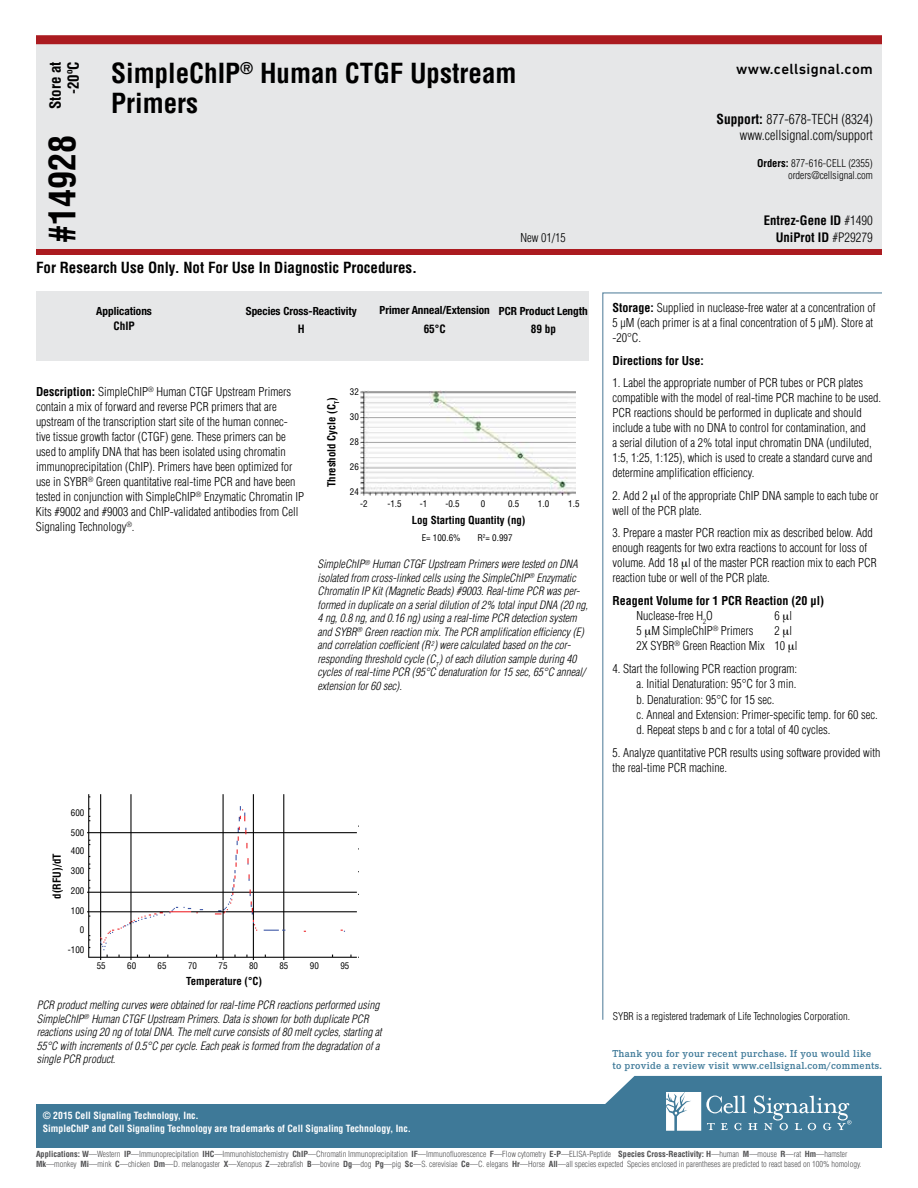
<style>
.page{position:relative;width:918px;height:1188px;background:#fff}
.page>*{position:absolute;margin:0;border:0;box-sizing:border-box;transform-origin:0 0}
.t1{font:700 condensed 36px "Helvetica";color:#000}
.t2{font:700 condensed 27px/30px "Helvetica";color:#000}
.t3{font:700 condensed 15px/18px "Helvetica";color:#000;text-align:right}
.t4{font:500 15px "DIN Next W1 G";letter-spacing:.02em;color:#000}
.t5{font:300 condensed 13.5px/16.2px "Helvetica";color:#000;text-align:right}
.t6{font:700 condensed 12.75px "Helvetica";color:#000}
.t7{font:300 condensed 12px/15px "Helvetica";color:#000}
.t8{font:700 condensed 12px/15.3px "Helvetica";color:#000}
.t9{font:italic 300 condensed 11.25px/13.5px "Helvetica";color:#000}
.t10{font:700 condensed 11.25px "Helvetica Neue LTW1 G";color:#000}
.t11{font:700 condensed 11.25px "Helvetica";color:#000}
.t12{font:700 condensed 10.8px "Helvetica";color:#000}
.t13{font:300 condensed 10.5px/12.6px "Helvetica";color:#000;text-align:right}
.t14{font:600 10.5px/12px "Corporate E Pro";letter-spacing:.025em;color:#3e7998}
.t15{font:700 condensed 9.75px "Helvetica";color:#fff}
.t16{font:condensed 9px "Helvetica";color:#000}
.t17{font:300 condensed 8.25px/9.9px "Helvetica";color:#4d4d4f}
.s1{font-weight:700}
.s2{font-weight:300}
</style>
<div class="page">
<div style="left:36px;top:43px;width:846px;height:210px;background:#e6e7e8"></div>
<div style="left:36px;top:249px;width:846px;height:6px;background:#ab1b20"></div>
<div style="left:36px;top:35px;width:846px;height:9px;background:#ab1b20"></div>
<div style="left:36px;top:1104px;width:846px;height:44px;background:#3e7998"></div>
<svg style="left:605px;top:1076px;width:277px;height:55px"></svg>
<div style="left:36px;top:291px;width:552px;height:70px;background:#e6e7e8"></div>
<svg style="left:602px;top:292px;width:280px;height:728px"></svg>
<img style="left:87px;top:794px;width:270px;height:165px">
<img style="left:360px;top:390px;width:215px;height:106px">
<svg style="left:651px;top:494px;width:6px;height:8px"></svg>
<svg style="left:682px;top:562px;width:6px;height:8px"></svg>
<svg style="left:783px;top:614px;width:6px;height:8px"></svg>
<svg style="left:645px;top:630px;width:6px;height:8px"></svg>
<svg style="left:783px;top:630px;width:6px;height:8px"></svg>
<svg style="left:789px;top:645px;width:6px;height:8px"></svg>
<p class="t3" style="left:46px;top:109px;width:49px;rotate:-90deg">Store at -20ºC</p>
<h1 class="t1" style="left:40px;top:243px;width:109px;rotate:-90deg">#14928</h1>
<h2 class="t2" style="left:111px;top:58px;width:407px">SimpleChIP<sup>®</sup> Human CTGF Upstream<br>Primers</h2>
<p class="t4" style="left:736px;top:60px;width:138px">www.cellsignal.com</p>
<p class="t5" style="left:717px;top:110px;width:158px"><span class="s1">Support:</span> 877-678-TECH (8324) www.cellsignal.com/support</p>
<p class="t13" style="left:757px;top:157px;width:117px"><span class="s1">Orders:</span> 877-616-CELL (2355) orders@cellsignal.com</p>
<p class="t6" style="left:764px;top:213px;width:111px">Entrez-Gene ID <span class="s2">#1490</span></p>
<p class="t7" style="left:520px;top:230px;width:47px">New 01/15</p>
<p class="t6" style="left:776px;top:229px;width:99px">UniProt ID <span class="s2">#P29279</span></p>
<p class="t3" style="left:36px;top:258px;width:383px">For Research Use Only. Not For Use In Diagnostic Procedures.</p>
<p class="t10" style="left:96px;top:304px;width:57px">Applications</p>
<p class="t10" style="left:246px;top:304px;width:112px">Species Cross-Reactivity</p>
<p class="t10" style="left:380px;top:303px;width:210px">Primer Anneal/Extension PCR Product Length</p>
<p class="t11" style="left:113px;top:319px;width:23px">ChIP</p>
<p class="t11" style="left:298px;top:322px;width:8px">H</p>
<p class="t11" style="left:424px;top:322px;width:24px">65°C</p>
<p class="t11" style="left:531px;top:322px;width:27px">89 bp</p>
<p class="t7" style="left:36px;top:384px;width:270px"><span class="s1">Description:</span> SimpleChIP<sup>®</sup> Human CTGF Upstream Primers contain a mix of forward and reverse PCR primers that are upstream of the transcription start site of the human connec&shy;tive tissue growth factor (CTGF) gene. These primers can be used to amplify DNA that has been isolated using chromatin immunoprecipitation (ChIP). Primers have been optimized for use in SYBR<sup>®</sup> Green quantitative real-time PCR and have been tested in conjunction with SimpleChIP<sup>®</sup> Enzymatic Chromatin IP Kits #9002 and #9003 and ChIP-validated antibodies from Cell Signaling Technology<sup>®</sup>.</p>
<p class="t12" style="left:325px;top:487px;width:91px;rotate:-90deg">Threshold Cycle (C<sub>T</sub>)</p>
<p class="t16" style="left:350px;top:386px;width:10px">32</p>
<p class="t16" style="left:350px;top:411px;width:10px">30</p>
<p class="t16" style="left:350px;top:436px;width:10px">28</p>
<p class="t16" style="left:350px;top:461px;width:10px">26</p>
<p class="t16" style="left:350px;top:486px;width:10px">24</p>
<p class="t16" style="left:360px;top:498px;width:9px">-2</p>
<p class="t16" style="left:387px;top:498px;width:16px">-1.5</p>
<p class="t16" style="left:420px;top:498px;width:9px">-1</p>
<p class="t16" style="left:445px;top:498px;width:16px">-0.5</p>
<p class="t16" style="left:481px;top:498px;width:6px">0</p>
<p class="t16" style="left:508px;top:498px;width:13px">0.5</p>
<p class="t16" style="left:538px;top:498px;width:13px">1.0</p>
<p class="t16" style="left:568px;top:498px;width:13px">1.5</p>
<p class="t12" style="left:412px;top:513px;width:115px">Log Starting Quantity (ng)</p>
<p class="t16" style="left:422px;top:532px;width:40px">E= 100.6%</p>
<p class="t16" style="left:477px;top:532px;width:37px">R<sup>2</sup>= 0.997</p>
<p class="t9" style="left:318px;top:558px;width:272px">SimpleChIP<sup>®</sup> Human CTGF Upstream Primers were tested on DNA isolated from cross-linked cells using the SimpleChIP<sup>®</sup> Enzymatic Chromatin IP Kit (Magnetic Beads) #9003. Real-time PCR was per&shy;formed in duplicate on a serial dilution of 2% total input DNA (20 ng, 4 ng, 0.8 ng, and 0.16 ng) using a real-time PCR detection system and SYBR<sup>®</sup> Green reaction mix. The PCR amplification efficiency (E) and correlation coefficient (R <sup>2</sup>) were calculated based on the cor&shy;responding threshold cycle (C<sub>T</sub>) of each dilution sample during 40 cycles of real-time PCR (95°C denaturation for 15 sec, 65°C anneal/ extension for 60 sec).</p>
<p class="t16" style="left:71px;top:807px;width:15px">600</p>
<p class="t12" style="left:50px;top:899px;width:46px;rotate:-90deg">d(RFU)/dT</p>
<p class="t16" style="left:71px;top:827px;width:15px">500</p>
<p class="t16" style="left:71px;top:845px;width:15px">400</p>
<p class="t16" style="left:71px;top:865px;width:15px">300</p>
<p class="t16" style="left:71px;top:885px;width:15px">200</p>
<p class="t16" style="left:71px;top:905px;width:15px">100</p>
<p class="t16" style="left:68px;top:944px;width:18px">-100</p>
<p class="t16" style="left:80px;top:925px;width:6px">0</p>
<p class="t16" style="left:97px;top:960px;width:10px">55</p>
<p class="t16" style="left:127px;top:960px;width:10px">60</p>
<p class="t16" style="left:158px;top:960px;width:10px">65</p>
<p class="t16" style="left:188px;top:960px;width:10px">70</p>
<p class="t16" style="left:219px;top:960px;width:10px">75</p>
<p class="t16" style="left:249px;top:960px;width:10px">80</p>
<p class="t16" style="left:279px;top:960px;width:10px">85</p>
<p class="t16" style="left:310px;top:960px;width:10px">90</p>
<p class="t16" style="left:340px;top:960px;width:10px">95</p>
<p class="t12" style="left:186px;top:975px;width:77px">Temperature (°C)</p>
<p class="t9" style="left:37px;top:998px;width:347px">PCR product melting curves were obtained for real-time PCR reactions performed using SimpleChIP<sup>®</sup> Human CTGF Upstream Primers. Data is shown for both duplicate PCR reactions using 20 ng of total DNA. The melt curve consists of 80 melt cycles, starting at 55°C with increments of 0.5°C per cycle. Each peak is formed from the degradation of a single PCR product.</p>
<p class="t15" style="left:43px;top:1109px;width:158px">© 2015 Cell Signaling Technology, Inc.</p>
<p class="t15" style="left:43px;top:1122px;width:370px">SimpleChIP and Cell Signaling Technology are trademarks of Cell Signaling Technology, Inc.</p>
<p class="t7" style="left:613px;top:300px;width:264px"><span class="s1">Storage:</span> Supplied in nuclease-free water at a concentration of<br>5 µM (each primer is at a final concentration of 5 µM). Store at -20°C.</p>
<p class="t8" style="left:613px;top:352px;width:93px">Directions for Use:</p>
<p class="t7" style="left:613px;top:375px;width:270px">1. Label the appropriate number of PCR tubes or PCR plates compatible with the model of real-time PCR machine to be used.<br>PCR reactions should be performed in duplicate and should include a tube with no DNA to control for contamination, and<br>a serial dilution of a 2% total input chromatin DNA (undiluted, 1:5, 1:25, 1:125), which is used to create a standard curve and determine amplification efficiency.</p>
<p class="t7" style="left:613px;top:488px;width:268px">2. Add 2 l of the appropriate ChIP DNA sample to each tube or well of the PCR plate.</p>
<p class="t7" style="left:613px;top:525px;width:266px">3. Prepare a master PCR reaction mix as described below. Add enough reagents for two extra reactions to account for loss of volume. Add 18 l of the master PCR reaction mix to each PCR reaction tube or well of the PCR plate.</p>
<p class="t8" style="left:637px;top:592px;width:189px;text-indent:-24px">Reagent Volume for 1 PCR Reaction (20 μl)<br><span class="s2">Nuclease-free H</span><sub>2</sub><span class="s2">O</span></p>
<p class="t7" style="left:774px;top:608px;width:19px">6 l</p>
<p class="t7" style="left:636px;top:623px;width:119px">5 M SimpleChIP<sup>®</sup> Primers</p>
<p class="t7" style="left:637px;top:623px;width:162px;text-indent:138px">2 l<br>2X SYBR<sup>®</sup> Green Reaction Mix 10 l</p>
<p class="t7" style="left:637px;top:661px;width:243px;text-indent:-24px">4. Start the following PCR reaction program:<br>a. Initial Denaturation: 95°C for 3 min.<br>b. Denaturation: 95°C for 15 sec.<br>c. Anneal and Extension: Primer-specific temp. for 60 sec. d. Repeat steps b and c for a total of 40 cycles.</p>
<p class="t7" style="left:613px;top:745px;width:269px">5. Analyze quantitative PCR results using software provided with the real-time PCR machine.</p>
<p class="t13" style="left:613px;top:1009px;width:239px">SYBR is a registered trademark of Life Technologies Corporation.</p>
<p class="t14" style="left:612px;top:1047px;width:271px">Thank you for your recent purchase. If you would like to provide a review visit www.cellsignal.com/comments.</p>
<p class="t17" style="left:36px;top:1149px;width:827px"><span class="s1">Applications: W</span>—Western <span class="s1">IP</span>—Immunoprecipitation <span class="s1">IHC</span>—Immunohistochemistry <span class="s1">ChIP</span>—Chromatin Immunoprecipitation <span class="s1">IF</span>—Immunofluorescence <span class="s1">F</span>—Flow cytometry <span class="s1">E-P</span>—ELISA-Peptide <span class="s1">Species Cross-Reactivity: H</span>—human <span class="s1">M</span>—mouse <span class="s1">R</span>—rat <span class="s1">Hm</span>—hamster<br><span class="s1">Mk</span>—monkey <span class="s1">Mi</span>—mink <span class="s1">C</span>—chicken <span class="s1">Dm</span>—D. melanogaster <span class="s1">X</span>—Xenopus <span class="s1">Z</span>—zebrafish <span class="s1">B</span>—bovine <span class="s1">Dg</span>—dog <span class="s1">Pg</span>—pig <span class="s1">Sc</span>—S. cerevisiae <span class="s1">Ce</span>—C. elegans <span class="s1">Hr</span>—Horse <span class="s1">All</span>—all species expected Species enclosed in parentheses are predicted to react based on 100% homology.</p>
</div>
